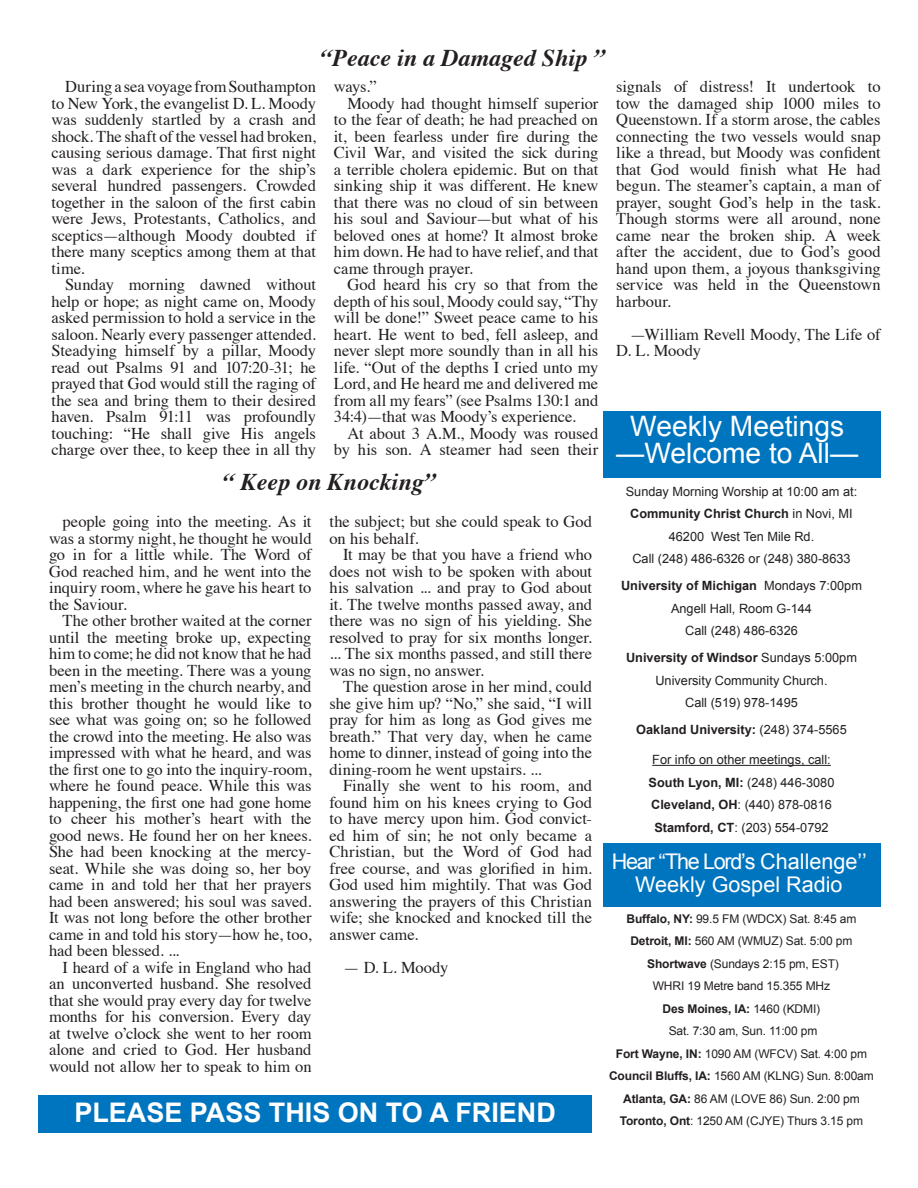
<style>
.page{position:relative;width:918px;height:1188px;background:#fff}
.page>*{position:absolute;margin:0;border:0;box-sizing:border-box;transform-origin:0 0}
.t1{font:28.2px "Arial";color:#fff}
.t2{font:700 27px "Arial";color:#fff}
.t3{font:italic 700 24px "Times";color:#231f20}
.t4{font:21.6px "Arial";letter-spacing:-.03em;color:#fff}
.t5{font:21.6px "Arial";color:#fff}
.Paragraph_Style_1{font:16.5px/16.5px "Times";letter-spacing:-.005em;color:#231f20;text-align:justify}
.t6{font:12.75px "Arial";color:#231f20}
.t7{font:700 12.75px "Arial";color:#231f20}
.t8{font:12px "Arial";letter-spacing:-.01em;color:#231f20}
.t9{font:700 12px "Arial";letter-spacing:-.01em;color:#231f20}
.s1{font-weight:400}
.s2{font-weight:700}
</style>
<div class="page">
<div style="left:38px;top:1095px;width:554px;height:38px;background:#0075bf"></div>
<hr style="left:652px;top:765px;width:179px;height:1px;background:#231f20">
<div style="left:603px;top:411px;width:278px;height:67px;background:#0075bf"></div>
<div style="left:603px;top:843px;width:278px;height:64px;background:#0075bf"></div>
<p class="t3" style="left:320px;top:36px;width:286px">“Peace in a Damaged Ship ”</p>
<p class="Paragraph_Style_1" style="left:52px;top:77px;width:266px;text-indent:14px">During a sea voyage from Southampton to New York, the evangelist D. L. Moody was suddenly startled by a crash and shock. The shaft of the vessel had broken, causing serious damage. That first night was a dark experience for the ship’s several hundred passengers. Crowded together in the saloon of the first cabin were Jews, Protestants, Catholics, and sceptics—although Moody doubted if there many sceptics among them at that time.</p>
<p class="Paragraph_Style_1" style="left:52px;top:275px;width:266px;text-indent:14px">Sunday morning dawned without help or hope; as night came on, Moody asked permission to hold a service in the saloon. Nearly every passenger attended.<br>Steadying himself by a pillar, Moody read out Psalms 91 and 107:20-31; he prayed that God would still the raging of the sea and bring them to their desired haven. Psalm 91:11 was profoundly touching: “He shall give His angels charge over thee, to keep thee in all thy</p>
<p class="Paragraph_Style_1" style="left:334px;top:77px;width:44px">ways.”</p>
<p class="Paragraph_Style_1" style="left:334px;top:94px;width:266px;text-indent:14px">Moody had thought himself superior to the fear of death; he had preached on it, been fearless under fire during the Civil War, and visited the sick during a terrible cholera epidemic. But on that sinking ship it was different. He knew that there was no cloud of sin between his soul and Saviour—but what of his beloved ones at home? It almost broke him down. He had to have relief, and that came through prayer.</p>
<p class="Paragraph_Style_1" style="left:334px;top:275px;width:266px;text-indent:14px">God heard his cry so that from the depth of his soul, Moody could say, “Thy will be done!” Sweet peace came to his heart. He went to bed, fell asleep, and never slept more soundly than in all his life. “Out of the depths I cried unto my Lord, and He heard me and delivered me from all my fears” (see Psalms 130:1 and 34:4)—that was Moody’s experience.</p>
<p class="Paragraph_Style_1" style="left:334px;top:424px;width:266px;text-align:right">At about 3 A.M., Moody was roused by his son. A steamer had seen their</p>
<p class="Paragraph_Style_1" style="left:616px;top:77px;width:266px">signals of distress! It undertook to tow the damaged ship 1000 miles to Queenstown. If a storm arose, the cables connecting the two vessels would snap like a thread, but Moody was confident that God would finish what He had begun. The steamer’s captain, a man of prayer, sought God’s help in the task.<br>Though storms were all around, none came near the broken ship. A week after the accident, due to God’s good hand upon them, a joyous thanksgiving service was held in the Queenstown harbour.</p>
<p class="Paragraph_Style_1" style="left:616px;top:325px;width:266px;text-indent:14px">—William Revell Moody, The Life of<br>D. L. Moody</p>
<p class="t1" style="left:630px;top:408px;width:215px">Weekly Meetings</p>
<p class="t1" style="left:616px;top:434px;width:244px">—Welcome to All—</p>
<p class="t3" style="left:223px;top:459px;width:214px">“ Keep on Knocking”</p>
<p class="Paragraph_Style_1" style="left:49px;top:512px;width:264px;text-indent:14px">people going into the meeting. As it was a stormy night, he thought he would go in for a little while. The Word of God reached him, and he went into the inquiry room, where he gave his heart to the Saviour.</p>
<p class="Paragraph_Style_1" style="left:49px;top:611px;width:264px;text-indent:14px">The other brother waited at the corner until the meeting broke up, expecting him to come; he did not know that he had been in the meeting. There was a young men’s meeting in the church nearby, and this brother thought he would like to see what was going on; so he followed the crowd into the meeting. He also was impressed with what he heard, and was the first one to go into the inquiry-room, where he found peace. While this was happening, the first one had gone home to cheer his mother’s heart with the good news. He found her on her knees.<br>She had been knocking at the mercy&shy;seat. While she was doing so, her boy came in and told her that her prayers had been answered; his soul was saved.<br>It was not long before the other brother came in and told his story—how he, too, had been blessed. ...</p>
<p class="Paragraph_Style_1" style="left:49px;top:958px;width:264px;text-indent:14px">I heard of a wife in England who had an unconverted husband. She resolved that she would pray every day for twelve months for his conversion. Every day at twelve o’clock she went to her room alone and cried to God. Her husband would not allow her to speak to him on</p>
<p class="Paragraph_Style_1" style="left:330px;top:512px;width:264px">the subject; but she could speak to God on his behalf.</p>
<p class="Paragraph_Style_1" style="left:330px;top:545px;width:264px;text-indent:14px">It may be that you have a friend who does not wish to be spoken with about his salvation ... and pray to God about it. The twelve months passed away, and there was no sign of his yielding. She resolved to pray for six months longer. ... The six months passed, and still there was no sign, no answer.</p>
<p class="Paragraph_Style_1" style="left:330px;top:677px;width:264px;text-indent:14px">The question arose in her mind, could she give him up? “No,” she said, “I will pray for him as long as God gives me breath.” That very day, when he came home to dinner, instead of going into the dining-room he went upstairs. ...</p>
<p class="Paragraph_Style_1" style="left:330px;top:776px;width:264px;text-indent:14px">Finally she went to his room, and found him on his knees crying to God to have mercy upon him. God convict&shy;ed him of sin; he not only became a Christian, but the Word of God had free course, and was glorified in him.<br>God used him mightily. That was God answering the prayers of this Christian wife; she knocked and knocked till the answer came.</p>
<p class="Paragraph_Style_1" style="left:343px;top:958px;width:107px">— D. L. Moody</p>
<p class="t2" style="left:74px;top:1095px;width:483px">PLEASE PASS THIS ON TO A FRIEND</p>
<p class="t6" style="left:626px;top:483px;width:233px">Sunday Morning Worship at 10:00 am at:</p>
<p class="t7" style="left:630px;top:505px;width:224px">Community Christ Church <span class="s1">in Novi, MI</span></p>
<p class="t6" style="left:669px;top:528px;width:147px">46200 West Ten Mile Rd.</p>
<p class="t6" style="left:632px;top:550px;width:220px">Call (248) 486-6326 or (248) 380-8633</p>
<p class="t7" style="left:621px;top:577px;width:242px">University of Michigan <span class="s1">Mondays 7:00pm</span></p>
<p class="t6" style="left:671px;top:600px;width:143px">Angell Hall, Room G-144</p>
<p class="t6" style="left:685px;top:622px;width:114px">Call (248) 486-6326</p>
<p class="t7" style="left:626px;top:649px;width:232px">University of Windsor <span class="s1">Sundays 5:00pm</span></p>
<p class="t6" style="left:655px;top:672px;width:174px">University Community Church.</p>
<p class="t6" style="left:685px;top:694px;width:114px">Call (519) 978-1495</p>
<p class="t7" style="left:636px;top:721px;width:212px">Oakland University: <span class="s1">(248) 374-5565</span></p>
<p class="t6" style="left:652px;top:751px;width:180px">For info on other meetings, call:</p>
<p class="t7" style="left:649px;top:774px;width:187px">South Lyon, MI: <span class="s1">(248) 446-3080</span></p>
<p class="t6" style="left:651px;top:796px;width:182px"><span class="s2">Cleveland, OH</span>: (440) 878-0816</p>
<p class="t6" style="left:654px;top:819px;width:176px"><span class="s2">Stamford, CT</span>: (203) 554-0792</p>
<p class="t4" style="left:612px;top:847px;width:257px">Hear ‘‘The Lord’s Challenge’’</p>
<p class="t5" style="left:635px;top:871px;width:209px">Weekly Gospel Radio</p>
<p class="t8" style="left:627px;top:910px;width:231px"><span class="s2">Buffalo, NY:</span> 99.5 FM (WDCX) Sat. 8:45 am</p>
<p class="t8" style="left:630px;top:933px;width:224px"><span class="s2">Detroit, MI:</span> 560 AM (WMUZ) Sat. 5:00 pm</p>
<p class="t8" style="left:647px;top:955px;width:193px"><span class="s2">Shortwave</span> (Sundays 2:15 pm, EST)</p>
<p class="t8" style="left:653px;top:978px;width:179px">WHRI 19 Metre band 15.355 MHz</p>
<p class="t9" style="left:663px;top:1000px;width:159px">Des Moines, IA: <span class="s1">1460 (KDMI)</span></p>
<p class="t8" style="left:669px;top:1023px;width:150px">Sat. 7:30 am, Sun. 11:00 pm</p>
<p class="t8" style="left:616px;top:1045px;width:253px"><span class="s2">Fort Wayne, IN:</span> 1090 AM (WFCV) Sat. 4:00 pm</p>
<p class="t8" style="left:609px;top:1068px;width:266px"><span class="s2">Council Bluffs, IA:</span> 1560 AM (KLNG) Sun. 8:00am</p>
<p class="t8" style="left:623px;top:1090px;width:238px"><span class="s2">Atlanta, GA:</span> 86 AM (LOVE 86) Sun. 2:00 pm</p>
<p class="t8" style="left:620px;top:1113px;width:245px"><span class="s2">Toronto, Ont</span>: 1250 AM (CJYE) Thurs 3.15 pm</p>
</div>
